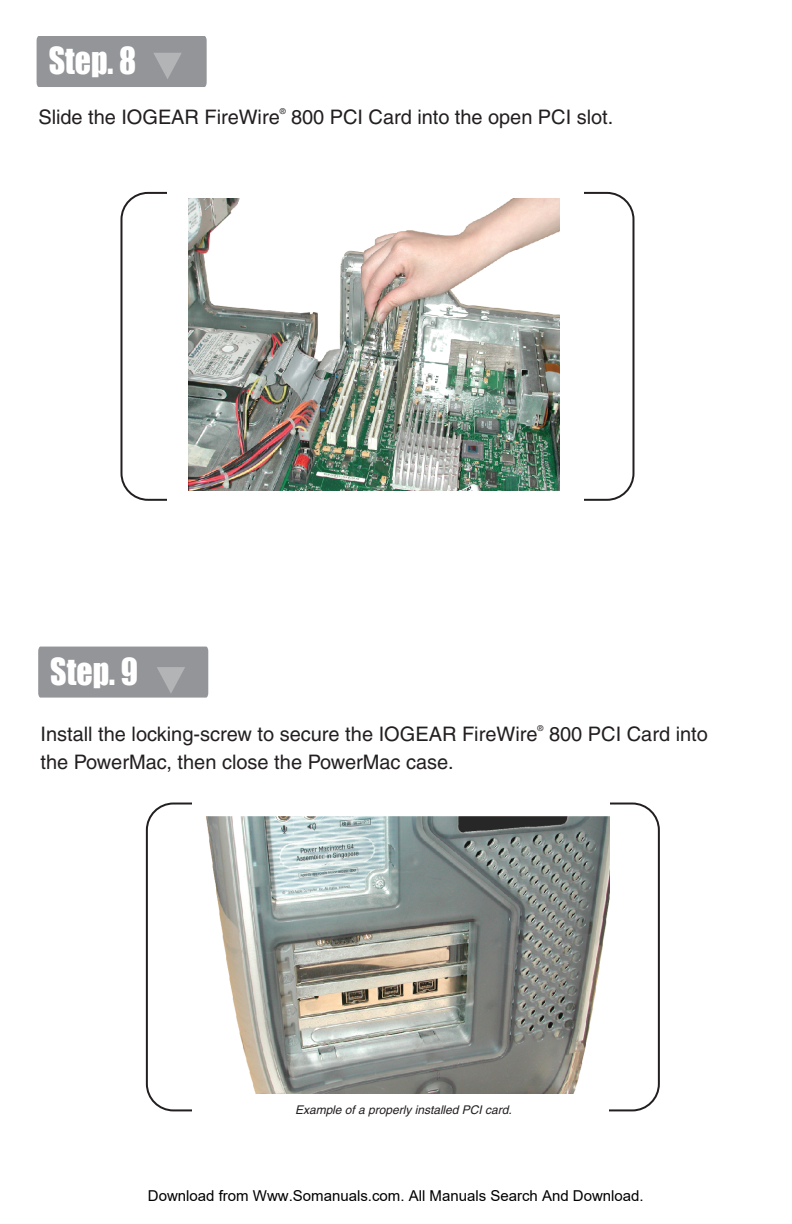
<style>
.page{position:relative;width:792px;height:1224px;background:#fff}
.page>*{position:absolute;margin:0;border:0;box-sizing:border-box;transform-origin:0 0}
.t1{font:34.2px "Impact";color:#fff;scale:.93 1}
.t2{font:20px "Helvetica";color:#231f20}
.t3{font:15px "Arial";color:#000}
.t4{font:italic 12px "Helvetica";color:#231f20}
.t5{font:8px "Helvetica";color:#231f20}
</style>
<div class="page">
<div style="left:37px;top:36px;width:170px;height:51px;background:#939598"></div>
<svg style="left:38px;top:647px;width:170px;height:51px;background:#95979a"></svg>
<img style="left:188px;top:198px;width:372px;height:292px">
<img style="left:206px;top:816px;width:403px;height:278px">
<h1 class="t1" style="left:49px;top:34px;width:95px">Step. 8</h1>
<p class="t2" style="left:38px;top:105px;width:243px">Slide the IOGEAR FireWire</p>
<p class="t5" style="left:280px;top:106px;width:7px">®</p>
<p class="t2" style="left:291px;top:105px;width:324px">800 PCI Card into the open PCI slot.</p>
<h1 class="t1" style="left:50px;top:645px;width:96px">Step. 9</h1>
<p class="t2" style="left:40px;top:723px;width:499px">Install the locking-screw to secure the IOGEAR FireWire</p>
<p class="t5" style="left:538px;top:724px;width:7px">®</p>
<p class="t2" style="left:549px;top:723px;width:160px">800 PCI Card into</p>
<p class="t2" style="left:40px;top:751px;width:415px">the PowerMac, then close the PowerMac case.</p>
<p class="t4" style="left:295px;top:1103px;width:218px">Example of a properly installed PCI card.</p>
<p class="t3" style="left:148px;top:1187px;width:497px">Download from Www.Somanuals.com. All Manuals Search And Download.</p>
</div>
